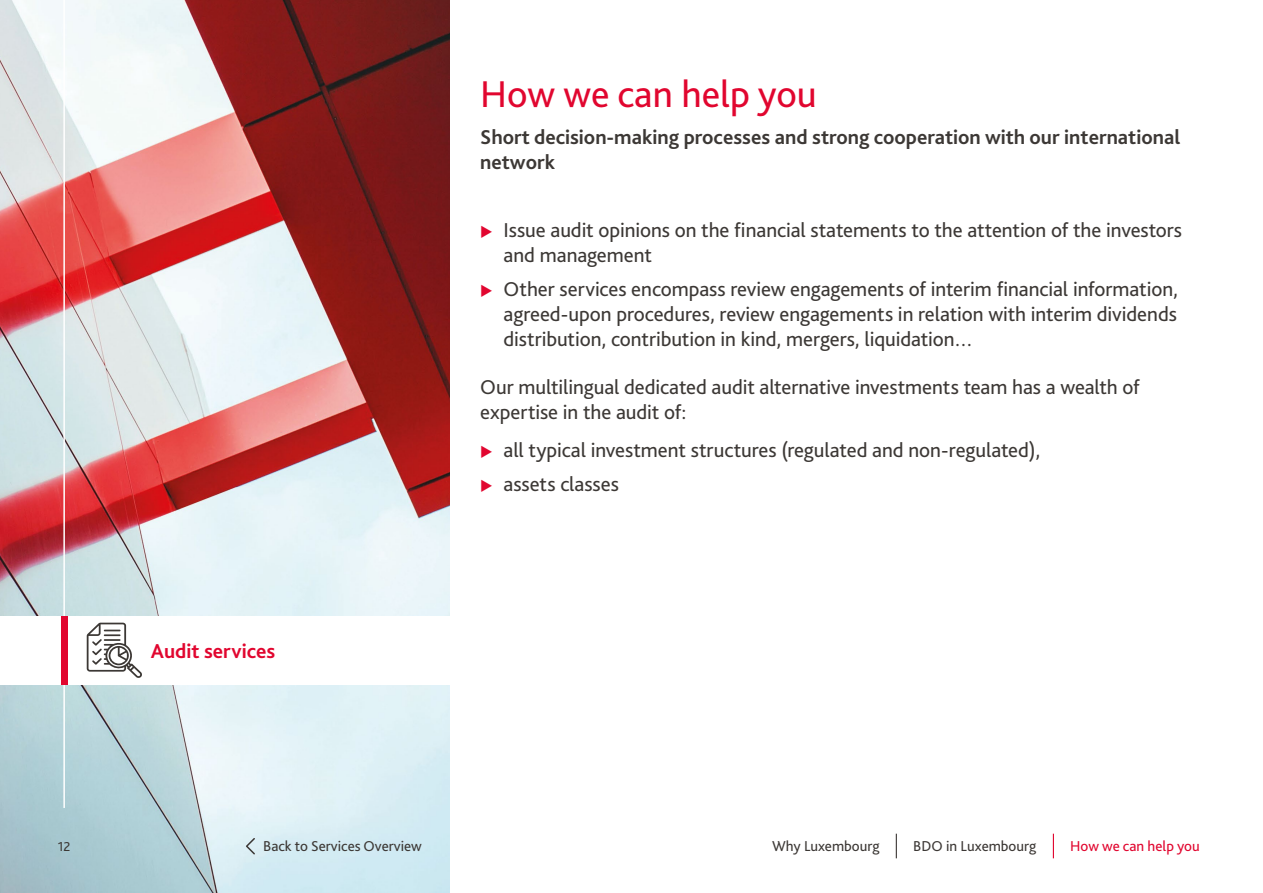
<style>
.page{position:relative;width:1263px;height:893px;background:#fff}
.page>*{position:absolute;margin:0;border:0;box-sizing:border-box;transform-origin:0 0}
.t1{font:39px "Bliss Pro";color:#e1062f}
.t2{font:21px/25.2px "Bliss Pro";letter-spacing:-.005em;color:#3c3835}
.t3{font:700 21px/25.2px "Bliss Pro";color:#3c3835}
.t4{font:700 21px "Bliss Pro";color:#e1062f}
.t5{font:15px "Bliss Pro";color:#3c3835}
.t6{font:15px "Bliss Pro";color:#e1062f}
.t7{font:13.5px "Bliss Pro";color:#3c3835}
</style>
<div class="page">
<img style="left:0;top:0;width:449px;height:893px">
<div style="left:0;top:616px;width:449px;height:69px;background:#fff"></div>
<svg style="left:87px;top:623px;width:55px;height:55px"></svg>
<hr style="left:63px;top:0;width:2px;height:808px;background:#fff">
<div style="left:61px;top:616px;width:6px;height:69px;background:#e1062f"></div>
<svg style="left:246px;top:838px;width:9px;height:16px"></svg>
<svg style="left:1053px;top:834px;width:1px;height:24px"></svg>
<svg style="left:896px;top:834px;width:1px;height:24px"></svg>
<h1 class="t1" style="left:480px;top:69px;width:338px">How we can help you</h1>
<p class="t3" style="left:480px;top:124px;width:702px">Short decision-making processes and strong cooperation with our international network</p>
<p class="t4" style="left:151px;top:638px;width:126px">Audit services</p>
<p class="t2" style="left:504px;top:217px;width:680px">Issue audit opinions on the financial statements to the attention of the investors and management</p>
<p class="t2" style="left:504px;top:276px;width:676px;text-align:justify">Other services encompass review engagements of interim financial information, agreed-upon procedures, review engagements in relation with interim dividends distribution, contribution in kind, mergers, liquidation…</p>
<p class="t2" style="left:480px;top:374px;width:661px">Our multilingual dedicated audit alternative investments team has a wealth of expertise in the audit of:</p>
<p class="t2" style="left:504px;top:433px;width:538px;line-height:33.5px">all typical investment structures (regulated and non-regulated), assets classes</p>
<p class="t7" style="left:58px;top:838px;width:14px">12</p>
<p class="t5" style="left:263px;top:836px;width:160px">Back to Services Overview</p>
<p class="t5" style="left:772px;top:836px;width:109px">Why Luxembourg</p>
<p class="t5" style="left:913px;top:836px;width:125px">BDO in Luxembourg</p>
<p class="t6" style="left:1070px;top:836px;width:131px">How we can help you</p>
</div>
